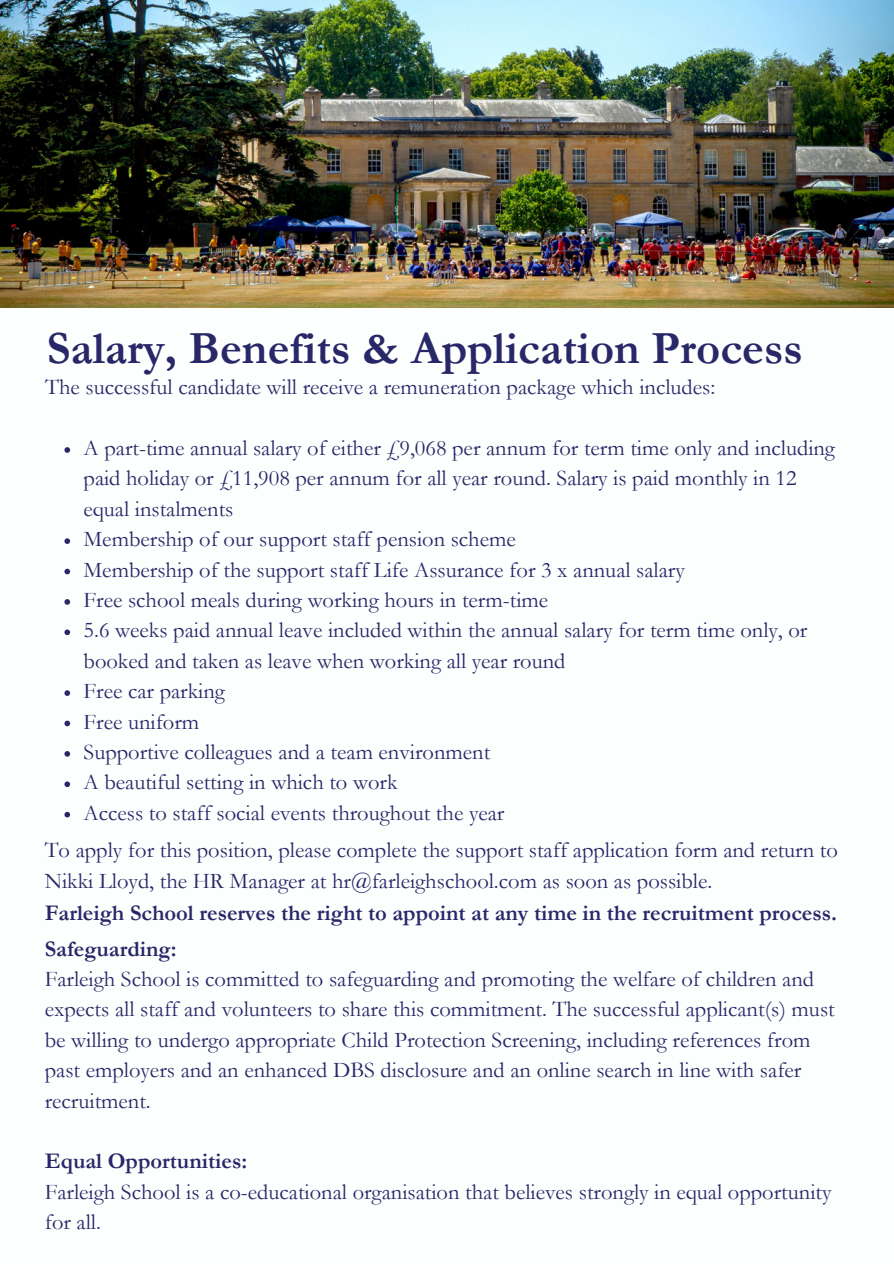
<style>
.page{position:relative;width:894px;height:1264px;background:#fff}
.page>*{position:absolute;margin:0;border:0;box-sizing:border-box;transform-origin:0 0}
.t1{font:700 46.5px "Garamond";color:#282768}
.t2{font:22.5px/30.3px "Garamond";color:#282768}
.t3{font:700 22.5px "Garamond";color:#282768}
</style>
<div class="page">
<img style="left:0;top:0;width:893px;height:307px">
<svg style="left:64px;top:447px;width:6px;height:6px"></svg>
<svg style="left:64px;top:538px;width:6px;height:6px"></svg>
<svg style="left:64px;top:568px;width:6px;height:6px"></svg>
<svg style="left:64px;top:599px;width:6px;height:5px"></svg>
<svg style="left:64px;top:629px;width:6px;height:6px"></svg>
<svg style="left:64px;top:690px;width:6px;height:6px"></svg>
<svg style="left:64px;top:720px;width:6px;height:6px"></svg>
<svg style="left:64px;top:751px;width:6px;height:5px"></svg>
<svg style="left:64px;top:781px;width:6px;height:6px"></svg>
<svg style="left:64px;top:811px;width:6px;height:6px"></svg>
<p class="t1" style="left:47px;top:323px;width:757px">Salary, Benefits &amp; Application Process</p>
<h1 class="t2" style="left:45px;top:372px;width:671px">The successful candidate will receive a remuneration package which includes:</h1>
<p class="t2" style="left:83px;top:433px;width:752px">A part-time annual salary of either £9,068 per annum for term time only and including paid holiday or £11,908 per annum for all year round. Salary is paid monthly in 12 equal instalments</p>
<p class="t2" style="left:83px;top:524px;width:433px">Membership of our support staff pension scheme</p>
<p class="t2" style="left:83px;top:554px;width:602px">Membership of the support staff Life Assurance for 3 x annual salary</p>
<p class="t2" style="left:83px;top:585px;width:466px">Free school meals during working hours in term-time</p>
<p class="t2" style="left:83px;top:615px;width:725px">5.6 weeks paid annual leave included within the annual salary for term time only, or booked and taken as leave when working all year round</p>
<p class="t2" style="left:83px;top:676px;width:143px">Free car parking</p>
<p class="t2" style="left:83px;top:706px;width:117px">Free uniform</p>
<p class="t2" style="left:83px;top:737px;width:408px">Supportive colleagues and a team environment</p>
<p class="t2" style="left:83px;top:767px;width:315px">A beautiful setting in which to work</p>
<p class="t2" style="left:83px;top:797px;width:422px">Access to staff social events throughout the year</p>
<p class="t2" style="left:45px;top:834px;width:794px;line-height:31.5px">To apply for this position, please complete the support staff application form and return to<br>Nikki Lloyd, the HR Manager at hr@farleighschool.com as soon as possible.</p>
<p class="t3" style="left:45px;top:900px;width:793px">Farleigh School reserves the right to appoint at any time in the recruitment process.</p>
<p class="t3" style="left:45px;top:936px;width:133px">Safeguarding:</p>
<p class="t2" style="left:45px;top:964px;width:791px">Farleigh School is committed to safeguarding and promoting the welfare of children and expects all staff and volunteers to share this commitment. The successful applicant(s) must be willing to undergo appropriate Child Protection Screening, including references from past employers and an enhanced DBS disclosure and an online search in line with safer recruitment.</p>
<p class="t3" style="left:45px;top:1148px;width:204px">Equal Opportunities:</p>
<p class="t2" style="left:45px;top:1176px;width:788px">Farleigh School is a co-educational organisation that believes strongly in equal opportunity for all.</p>
</div>
